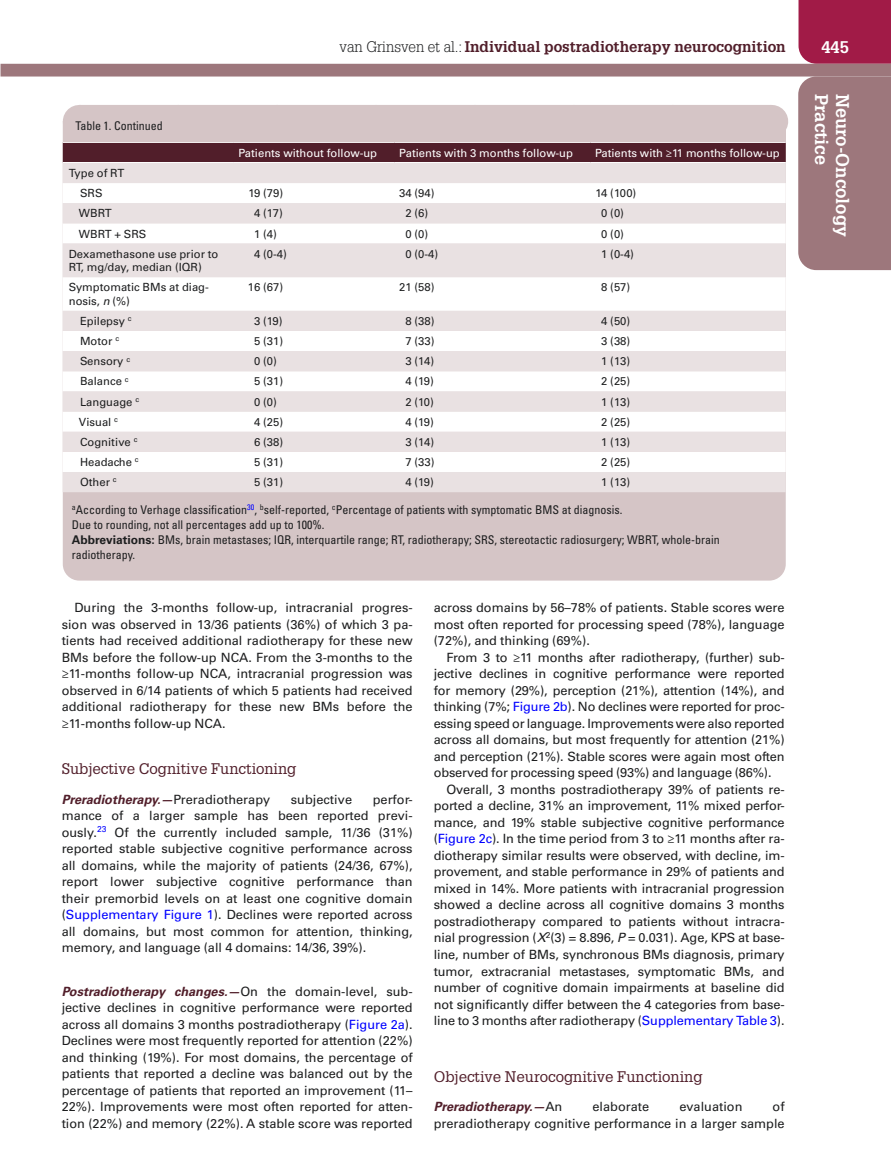
<style>
.page{position:relative;width:891px;height:1175px;background:#fff}
.page>*{position:absolute;margin:0;border:0;box-sizing:border-box;transform-origin:0 0}
.t1{font:18px "Glypha LT Std Bold 3";color:#fff}
.t2{font:700 16.5px "Glypha LT Std";color:#fff}
.t3{font:15px "Glypha LT Std";color:#511e2a}
.t4{font:15px "Glypha LT Std Bold 3";color:#511e2a}
.t5{font:12.75px/16.5px "Univers LT Std";color:#1d1e1f;text-align:justify}
.t6{font:italic 700 12.75px "Univers LT Std";color:#511e2a}
.t7{font:condensed 12px/15px "Univers LT Std";color:#1d1e1f}
.t8{font:11.25px/13.5px "Univers LT Std";color:#1d1e1f}
.t9{font:11.25px "Univers LT Std";color:#fff}
.s1{font-family:"Glypha LT Std Light 2";color:#1d1e1f}
.s2{font-style:italic}
.s3{font-weight:700;font-stretch:normal}
.s4{font-weight:400;font-style:normal;color:#1d1e1f}
.s5{color:#00f}
.s6{font-weight:700;font-style:italic;color:#511e2a}
</style>
<div class="page">
<div style="left:799px;top:0;width:92px;height:64px;background:#a11b47"></div>
<div style="left:1px;top:64px;width:890px;height:12px;background:#9d777c"></div>
<div style="left:798px;top:76px;width:93px;height:194px;background:#9d777c"></div>
<div style="left:63px;top:492px;width:723px;height:88px;background:#d5c5c6"></div>
<div style="left:63px;top:163px;width:723px;height:329px;background:#e9e1e2"></div>
<svg style="left:63px;top:183px;width:723px;height:289px"></svg>
<svg style="left:63px;top:105px;width:723px;height:57px;background:#a98e92"></svg>
<hr style="left:79px;top:105px;width:1px;height:33px;background:#d5c5c6">
<hr style="left:771px;top:105px;width:1px;height:33px;background:#d5c5c6">
<p class="t4" style="left:340px;top:37px;width:448px"><span class="s1">van Grinsven et al.:</span> Individual postradiotherapy neurocognition</p>
<p class="t2" style="left:821px;top:37px;width:29px">445</p>
<h1 class="t1" style="left:833px;top:94px;width:85px;rotate:90deg">Oncology</h1>
<h1 class="t1" style="left:833px;top:94px;width:73px;rotate:90deg">Practice</h1>
<h1 class="t1" style="left:854px;top:94px;width:145px;rotate:90deg">Neuro-Oncology</h1>
<p class="t7" style="left:76px;top:118px;width:89px">Table 1. Continued</p>
<p class="t9" style="left:238px;top:146px;width:140px">Patients without follow-up</p>
<p class="t9" style="left:399px;top:146px;width:175px">Patients with 3 months follow-up</p>
<p class="t9" style="left:595px;top:146px;width:186px">Patients with ≥11 months follow-up</p>
<p class="t8" style="left:80px;top:163px;width:46px;line-height:20.1px;text-indent:-11px">Type of RT<br>SRS</p>
<p class="t8" style="left:249px;top:186px;width:36px">19 (79)</p>
<p class="t8" style="left:399px;top:186px;width:37px">34 (94)</p>
<p class="t8" style="left:595px;top:186px;width:43px">14 (100)</p>
<p class="t8" style="left:79px;top:207px;width:34px">WBRT</p>
<p class="t8" style="left:254px;top:207px;width:30px">4 (17)</p>
<p class="t8" style="left:405px;top:207px;width:24px">2 (6)</p>
<p class="t8" style="left:601px;top:207px;width:24px">0 (0)</p>
<p class="t8" style="left:79px;top:227px;width:69px">WBRT + SRS</p>
<p class="t8" style="left:254px;top:227px;width:24px">1 (4)</p>
<p class="t8" style="left:405px;top:227px;width:24px">0 (0)</p>
<p class="t8" style="left:601px;top:227px;width:24px">0 (0)</p>
<p class="t8" style="left:69px;top:247px;width:151px">Dexamethasone use prior to<br>RT, mg/day, median (IQR)</p>
<p class="t8" style="left:254px;top:247px;width:34px">4 (0-4)</p>
<p class="t8" style="left:405px;top:247px;width:34px">0 (0-4)</p>
<p class="t8" style="left:601px;top:247px;width:34px">1 (0-4)</p>
<p class="t8" style="left:69px;top:281px;width:142px">Symptomatic BMs at diag&shy;nosis, <span class="s2">n</span> (%)</p>
<p class="t8" style="left:248px;top:281px;width:37px">16 (67)</p>
<p class="t8" style="left:399px;top:281px;width:37px">21 (58)</p>
<p class="t8" style="left:601px;top:281px;width:31px">8 (57)</p>
<p class="t8" style="left:80px;top:314px;width:53px">Epilepsy <sup>c</sup></p>
<p class="t8" style="left:254px;top:314px;width:30px">3 (19)</p>
<p class="t8" style="left:405px;top:314px;width:31px">8 (38)</p>
<p class="t8" style="left:601px;top:314px;width:31px">4 (50)</p>
<p class="t8" style="left:80px;top:334px;width:41px">Motor <sup>c</sup></p>
<p class="t8" style="left:254px;top:334px;width:31px">5 (31)</p>
<p class="t8" style="left:405px;top:334px;width:31px">7 (33)</p>
<p class="t8" style="left:601px;top:334px;width:31px">3 (38)</p>
<p class="t8" style="left:80px;top:354px;width:52px">Sensory <sup>c</sup></p>
<p class="t8" style="left:254px;top:354px;width:24px">0 (0)</p>
<p class="t8" style="left:405px;top:354px;width:30px">3 (14)</p>
<p class="t8" style="left:601px;top:354px;width:30px">1 (13)</p>
<p class="t8" style="left:80px;top:375px;width:50px">Balance <sup>c</sup></p>
<p class="t8" style="left:254px;top:375px;width:31px">5 (31)</p>
<p class="t8" style="left:405px;top:375px;width:30px">4 (19)</p>
<p class="t8" style="left:601px;top:375px;width:31px">2 (25)</p>
<p class="t8" style="left:80px;top:395px;width:61px">Language <sup>c</sup></p>
<p class="t8" style="left:254px;top:395px;width:24px">0 (0)</p>
<p class="t8" style="left:405px;top:395px;width:30px">2 (10)</p>
<p class="t8" style="left:601px;top:395px;width:30px">1 (13)</p>
<p class="t8" style="left:79px;top:415px;width:41px">Visual <sup>c</sup></p>
<p class="t8" style="left:254px;top:415px;width:31px">4 (25)</p>
<p class="t8" style="left:405px;top:415px;width:30px">4 (19)</p>
<p class="t8" style="left:601px;top:415px;width:31px">2 (25)</p>
<p class="t8" style="left:80px;top:435px;width:59px">Cognitive <sup>c</sup></p>
<p class="t8" style="left:254px;top:435px;width:31px">6 (38)</p>
<p class="t8" style="left:405px;top:435px;width:30px">3 (14)</p>
<p class="t8" style="left:601px;top:435px;width:30px">1 (13)</p>
<p class="t8" style="left:80px;top:455px;width:60px">Headache <sup>c</sup></p>
<p class="t8" style="left:254px;top:455px;width:31px">5 (31)</p>
<p class="t8" style="left:405px;top:455px;width:31px">7 (33)</p>
<p class="t8" style="left:601px;top:455px;width:31px">2 (25)</p>
<p class="t8" style="left:80px;top:475px;width:38px">Other <sup>c</sup></p>
<p class="t8" style="left:254px;top:475px;width:31px">5 (31)</p>
<p class="t8" style="left:405px;top:475px;width:30px">4 (19)</p>
<p class="t8" style="left:601px;top:475px;width:30px">1 (13)</p>
<p class="t7" style="left:72px;top:502px;width:650px"><sup>a</sup>According to Verhage classification<sup>30</sup>, <sup>b</sup>self-reported, <sup>c</sup>Percentage of patients with symptomatic BMS at diagnosis.<br>Due to rounding, not all percentages add up to 100%.<br><span class="s3">Abbreviations:</span> BMs, brain metastases; IQR, interquartile range; RT, radiotherapy; SRS, stereotactic radiosurgery; WBRT, whole-brain radiotherapy.</p>
<p class="t5" style="left:62px;top:599px;width:353px;text-indent:13px">During the 3-months follow-up, intracranial progres&shy;sion was observed in 13/36 patients (36%) of which 3 pa&shy;tients had received additional radiotherapy for these new BMs before the follow-up NCA. From the 3-months to the ≥11-months follow-up NCA, intracranial progression was observed in 6/14 patients of which 5 patients had received additional radiotherapy for these new BMs before the ≥11-months follow-up NCA.</p>
<p class="t3" style="left:62px;top:760px;width:236px">Subjective Cognitive Functioning</p>
<p class="t6" style="left:62px;top:791px;width:210px">Preradiotherapy.—<span class="s4">Preradiotherapy</span></p>
<p class="t5" style="left:291px;top:791px;width:63px">subjective</p>
<p class="t5" style="left:62px;top:791px;width:353px;text-indent:311px">perfor&shy;mance of a larger sample has been reported previ&shy;ously.<sup>23</sup> Of the currently included sample, 11/36 (31%) reported stable subjective cognitive performance across all domains, while the majority of patients (24/36, 67%), report lower subjective cognitive performance than their premorbid levels on at least one cognitive domain (<span class="s5">Supplementary Figure 1</span>). Declines were reported across all domains, but most common for attention, thinking, memory, and language (all 4 domains: 14/36, 39%).</p>
<p class="t5" style="left:62px;top:983px;width:353px"><span class="s6">Postradiotherapy changes.—</span>On the domain-level, sub&shy;jective declines in cognitive performance were reported across all domains 3 months postradiotherapy (<span class="s5">Figure 2a</span>).<br>Declines were most frequently reported for attention (22%) and thinking (19%). For most domains, the percentage of patients that reported a decline was balanced out by the percentage of patients that reported an improvement (11– 22%). Improvements were most often reported for atten&shy;tion (22%) and memory (22%). A stable score was reported</p>
<p class="t5" style="left:434px;top:599px;width:353px">across domains by 56–78% of patients. Stable scores were most often reported for processing speed (78%), language (72%), and thinking (69%).</p>
<p class="t5" style="left:434px;top:649px;width:353px;text-indent:13px">From 3 to ≥11 months after radiotherapy, (further) sub&shy;jective declines in cognitive performance were reported for memory (29%), perception (21%), attention (14%), and thinking (7%; <span class="s5">Figure 2b</span>). No declines were reported for proc&shy;essing speed or language. Improvements were also reported across all domains, but most frequently for attention (21%) and perception (21%). Stable scores were again most often observed for processing speed (93%) and language (86%).</p>
<p class="t5" style="left:434px;top:781px;width:353px;text-indent:13px">Overall, 3 months postradiotherapy 39% of patients re&shy;ported a decline, 31% an improvement, 11% mixed perfor&shy;mance, and 19% stable subjective cognitive performance (<span class="s5">Figure 2c</span>). In the time period from 3 to ≥11 months after ra&shy;diotherapy similar results were observed, with decline, im&shy;provement, and stable performance in 29% of patients and mixed in 14%. More patients with intracranial progression showed a decline across all cognitive domains 3 months postradiotherapy compared to patients without intracra&shy;nial progression (<span class="s2">X</span><sup>2</sup>(3) = 8.896, <span class="s2">P</span> = 0.031). Age, KPS at base&shy;line, number of BMs, synchronous BMs diagnosis, primary tumor, extracranial metastases, symptomatic BMs, and number of cognitive domain impairments at baseline did not significantly differ between the 4 categories from base&shy;line to 3 months after radiotherapy (<span class="s5">Supplementary Table 3</span>).</p>
<p class="t3" style="left:434px;top:1067px;width:270px">Objective Neurocognitive Functioning</p>
<p class="t6" style="left:434px;top:1099px;width:130px">Preradiotherapy.—<span class="s4">An</span></p>
<p class="t5" style="left:593px;top:1098px;width:58px">elaborate</p>
<p class="t5" style="left:679px;top:1098px;width:65px">evaluation</p>
<p class="t5" style="left:434px;top:1098px;width:352px;text-align:right">of<br>preradiotherapy cognitive performance in a larger sample</p>
</div>
